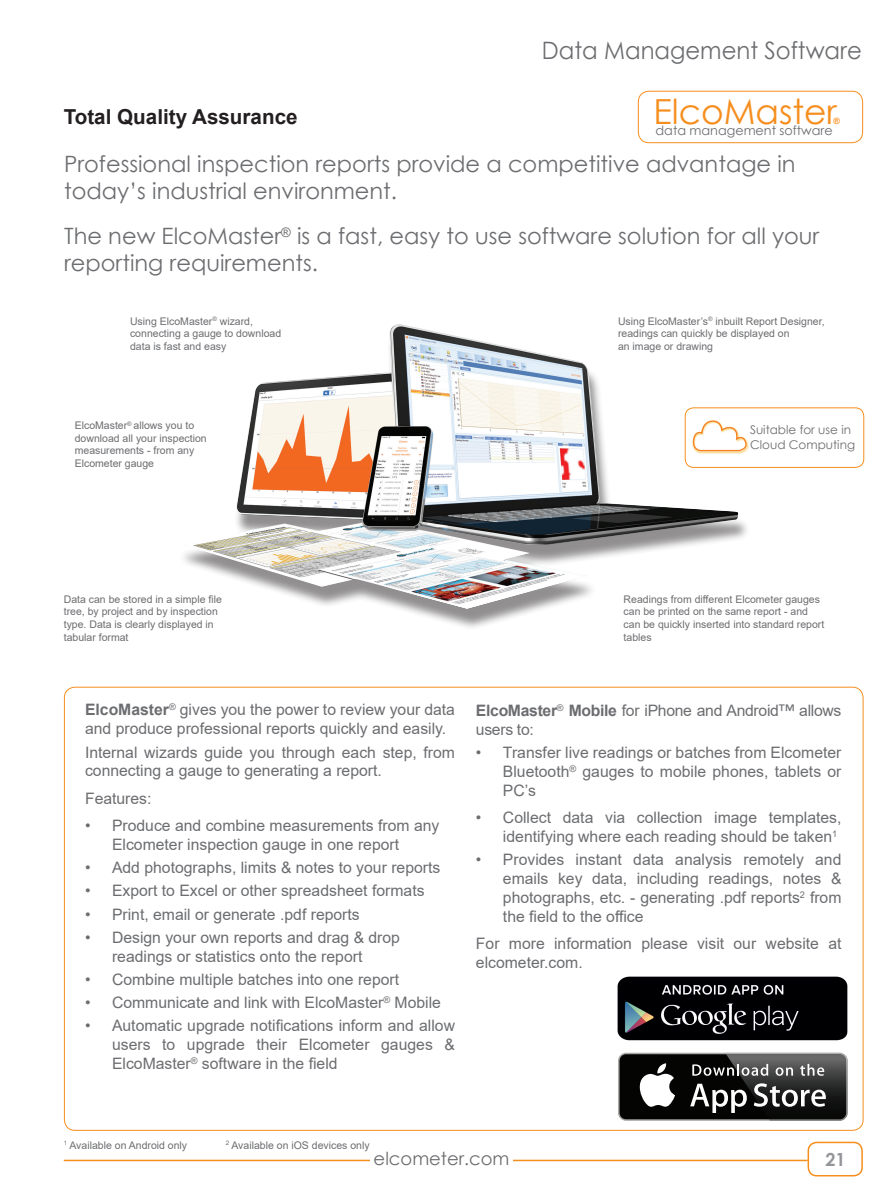
<style>
.page{position:relative;width:893px;height:1191px;background:#fff}
.page>*{position:absolute;margin:0;border:0;box-sizing:border-box;transform-origin:0 0}
.t1{font:34.5px "Century Gothic";color:#f68e1e}
.t2{font:24px "Century Gothic";color:#6c6d70;scale:.95 1}
.t3{font:22.5px/27px "Century Gothic";color:#6c6d70}
.t4{font:700 20.7px "Arial";color:#231f20}
.t5{font:18px "Century Gothic";color:#6c6d70}
.t6{font:700 18px "Century Gothic";color:#939598}
.t7{font:15.75px/18.9px "Arial";color:#6c6d70}
.t8{font:15.75px/18.9px "Arial";letter-spacing:-.02em;color:#6c6d70}
.t9{font:12.75px "Century Gothic";color:#6c6d70}
.t10{font:12px/14.4px "Century Gothic";color:#6c6d70}
.t11{font:10.5px/12.6px "Arial";color:#6c6d70}
.t12{font:700 8.7px "Arial";color:#f68e1e}
.s1{font-weight:700}
.s2{font-family:"Century Gothic"}
</style>
<div class="page">
<div style="left:807px;top:1141px;width:56px;height:35px;border:2px solid #f68e1e;border-radius:9px"></div>
<hr style="left:64px;top:1159px;width:743px;height:2px;background:#f68e1e">
<div style="left:370px;top:1141px;width:143px;height:48px;background:#fff"></div>
<div style="left:177px;top:330px;width:574px;height:301px;background:#231f20;opacity:.5"></div>
<img style="left:179px;top:324px;width:559px;height:285px">
<img style="left:692px;top:419px;width:58px;height:35px">
<svg style="left:692px;top:420px;width:55px;height:32px"></svg>
<div style="left:685px;top:408px;width:179px;height:59px;border:1px solid #f68e1e;border-radius:9px"></div>
<div style="left:618px;top:1052px;width:230px;height:68px;background:#a6a6a5;border-radius:8px"></div>
<div style="left:619px;top:1054px;width:227px;height:65px;background:#040503;border-radius:7px"></div>
<svg style="left:639px;top:1063px;width:36px;height:43px"></svg>
<img style="left:725px;top:1052px;width:123px;height:68px">
<img style="left:726px;top:1054px;width:120px;height:65px">
<svg style="left:690px;top:1083px;width:57px;height:30px"></svg>
<svg style="left:754px;top:1083px;width:72px;height:23px;background:#6b6b6b"></svg>
<svg style="left:692px;top:1064px;width:76px;height:11px"></svg>
<svg style="left:776px;top:1067px;width:17px;height:8px"></svg>
<svg style="left:800px;top:1064px;width:24px;height:11px"></svg>
<img style="left:617px;top:976px;width:231px;height:65px">
<div style="left:638px;top:91px;width:225px;height:52px;border:1px solid #f68e1e;border-radius:11px"></div>
<p class="t4" style="left:64px;top:103px;width:235px">Total Quality Assurance</p>
<p class="t2" style="left:542px;top:34px;width:338px">Data Management Software</p>
<p class="t1" style="left:653px;top:87px;width:185px">ElcoMaster</p>
<p class="t12" style="left:833px;top:114px;width:8px">®</p>
<p class="t9" style="left:655px;top:122px;width:179px">data management software</p>
<p class="t3" style="left:64px;top:150px;width:733px">Professional inspection reports provide a competitive advantage in today’s industrial environment.</p>
<p class="t3" style="left:64px;top:222px;width:757px">The new ElcoMaster<sup>®</sup> is a fast, easy to use software solution for all your reporting requirements.</p>
<p class="t11" style="left:130px;top:314px;width:153px">Using ElcoMaster<sup>®</sup> wizard, connecting a gauge to download data is fast and easy</p>
<p class="t11" style="left:75px;top:419px;width:121px">ElcoMaster<sup>®</sup> allows you to</p>
<p class="t11" style="left:75px;top:431px;width:133px">download all your inspection</p>
<p class="t11" style="left:75px;top:444px;width:121px">measurements - from any</p>
<p class="t11" style="left:75px;top:457px;width:81px">Elcometer gauge</p>
<p class="t11" style="left:618px;top:314px;width:208px">Using ElcoMaster’s<sup>®</sup> inbuilt Report Designer, readings can quickly be displayed on</p>
<p class="t11" style="left:618px;top:340px;width:97px">an image or drawing</p>
<p class="t10" style="left:750px;top:423px;width:107px">Suitable for use in<br>Cloud Computing</p>
<p class="t11" style="left:64px;top:592px;width:160px">Data can be stored in a simple file tree, by project and by inspection type. Data is clearly displayed in tabular format</p>
<p class="t11" style="left:624px;top:592px;width:202px">Readings from different Elcometer gauges can be printed on the same report - and can be quickly inserted into standard report tables</p>
<p class="t7" style="left:85px;top:700px;width:371px"><span class="s1">ElcoMaster</span><sup>®</sup> gives you the power to review your data and produce professional reports quickly and easily.</p>
<p class="t7" style="left:85px;top:742px;width:371px">Internal wizards guide you through each step, from connecting a gauge to generating a report.</p>
<p class="t7" style="left:85px;top:788px;width:68px">Features:</p>
<p class="t7" style="left:112px;top:816px;width:329px;text-indent:-27px">• Produce and combine measurements from any<br>Elcometer inspection gauge in one report</p>
<p class="t7" style="left:85px;top:858px;width:357px">• Add photographs, limits &amp; notes to your reports</p>
<p class="t7" style="left:85px;top:881px;width:341px">• Export to Excel or other spreadsheet formats</p>
<p class="t7" style="left:85px;top:904px;width:276px">• Print, email or generate .pdf reports</p>
<p class="t7" style="left:112px;top:927px;width:290px;text-indent:-27px">• Design your own reports and drag &amp; drop readings or statistics onto the report</p>
<p class="t7" style="left:85px;top:969px;width:316px">• Combine multiple batches into one report</p>
<p class="t7" style="left:85px;top:993px;width:357px">• Communicate and link with ElcoMaster<sup>®</sup> Mobile</p>
<p class="t7" style="left:112px;top:1016px;width:344px;text-align:justify;text-indent:-27px">• Automatic upgrade notifications inform and allow users to upgrade their Elcometer gauges &amp; ElcoMaster<sup>®</sup> software in the field</p>
<p class="t8" style="left:476px;top:700px;width:367px"><span class="s1">ElcoMaster</span><sup>®</sup> <span class="s1">Mobile</span> for iPhone and Android<span class="s2">™</span> allows users to:</p>
<p class="t7" style="left:503px;top:742px;width:340px;text-align:justify;text-indent:-27px">• Transfer live readings or batches from Elcometer Bluetooth<sup>®</sup> gauges to mobile phones, tablets or PC’s</p>
<p class="t7" style="left:476px;top:808px;width:367px;text-align:right">• Collect data via collection image templates, identifying where each reading should be taken<sup>1</sup></p>
<p class="t7" style="left:503px;top:850px;width:340px;text-align:justify;text-indent:-27px">• Provides instant data analysis remotely and emails key data, including readings, notes &amp; photographs, etc. - generating .pdf reports<sup>2</sup> from the field to the office</p>
<p class="t7" style="left:476px;top:934px;width:367px">For more information please visit our website at elcometer.com.</p>
<p class="t11" style="left:64px;top:1138px;width:125px"><sup>1</sup> Available on Android only</p>
<p class="t11" style="left:226px;top:1138px;width:145px"><sup>2</sup> Available on iOS devices only</p>
<p class="t5" style="left:374px;top:1145px;width:137px">elcometer.com</p>
<p class="t6" style="left:825px;top:1145px;width:21px">21</p>
</div>
